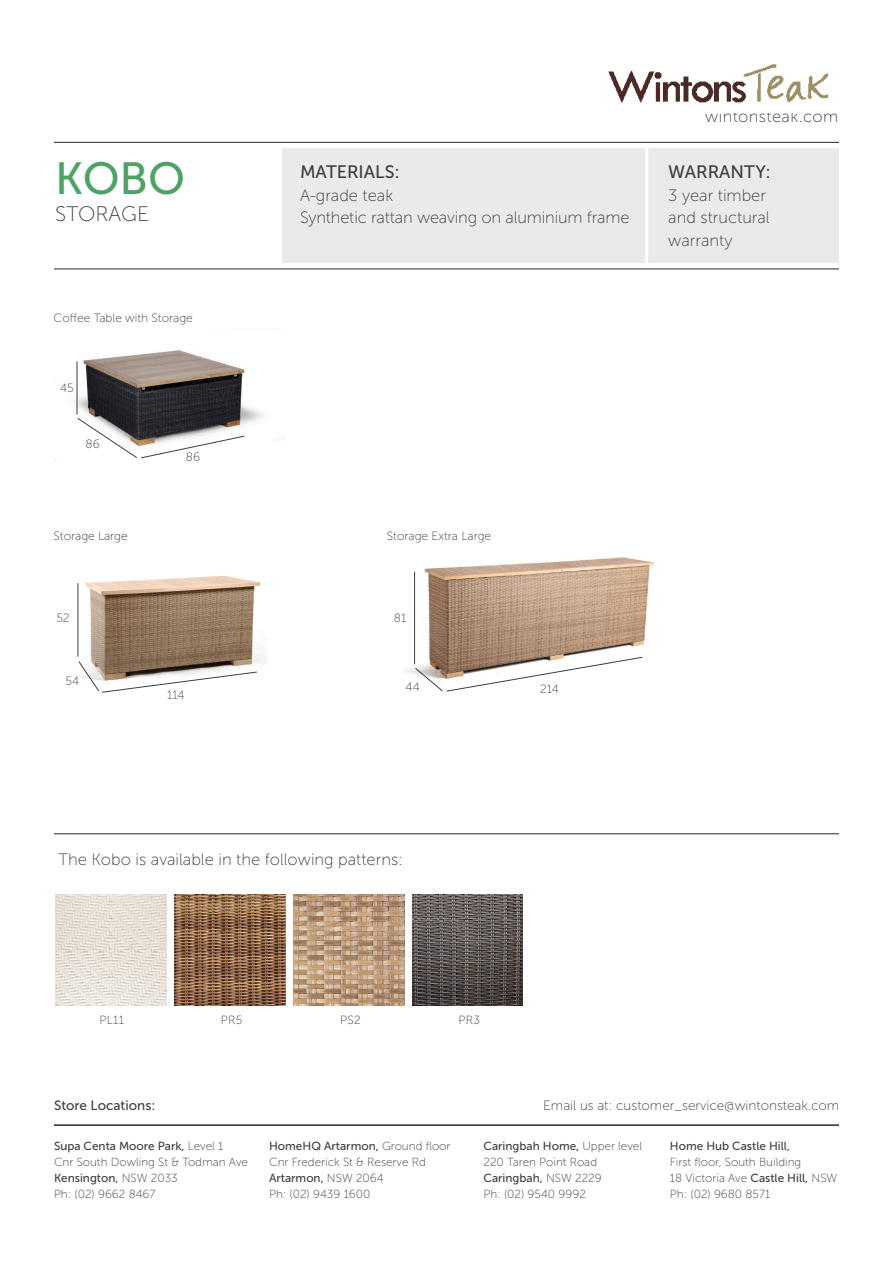
<style>
.page{position:relative;width:893px;height:1263px;background:#fff}
.page>*{position:absolute;margin:0;border:0;box-sizing:border-box;transform-origin:0 0}
.t1{font:45px "Museo Sans 500";color:#4ea266}
.t2{font:21px "Museo Sans 100";color:#3e3e3f}
.t3{font:18px "Museo Sans 500";color:#3e3e3f}
.t4{font:16.5px/22.5px "Museo Sans 100";color:#3e3e3f}
.t5{font:16.5px "Museo Sans 100";letter-spacing:.025em;color:#3e3e3f}
.t6{font:13.5px "Museo Sans 100";color:#3e3e3f}
.t7{font:13.5px "Museo Sans 500";color:#3e3e3f}
.t8{font:12px "Museo Sans 100";color:#3e3e3f}
.t9{font:11.85px "Museo Sans 100";letter-spacing:.025em;color:#3e3e3f}
.t10{font:11.7px/15.9px "Museo Sans 100";color:#3e3e3f}
.t11{font:11.7px "Museo Sans 500";color:#3e3e3f}
.s1{font-family:"Museo Sans 100"}
.s2{font-family:"Museo Sans 500"}
</style>
<div class="page">
<div style="left:340px;top:148px;width:498px;height:115px;background:#e9eaeb"></div>
<hr style="left:645px;top:148px;width:3px;height:115px;background:#fff">
<img style="left:608px;top:64px;width:221px;height:39px">
<hr style="left:54px;top:1125px;width:785px;height:1px;background:#3e3e3f">
<div style="left:283px;top:148px;width:225px;height:114px;background:#e9eaeb"></div>
<img style="left:75px;top:350px;width:188px;height:74px">
<img style="left:77px;top:575px;width:188px;height:88px">
<img style="left:405px;top:557px;width:249px;height:117px">
<hr style="left:77px;top:361px;width:1px;height:54px;background:#3e3e3f">
<hr style="left:78px;top:583px;width:1px;height:74px;background:#3e3e3f">
<hr style="left:414px;top:572px;width:1px;height:92px;background:#3e3e3f">
<svg style="left:77px;top:417px;width:168px;height:42px"></svg>
<svg style="left:78px;top:661px;width:180px;height:32px"></svg>
<svg style="left:414px;top:656px;width:229px;height:36px"></svg>
<hr style="left:54px;top:833px;width:785px;height:1px;background:#3e3e3f">
<img style="left:56px;top:895px;width:111px;height:110px">
<img style="left:412px;top:895px;width:111px;height:110px">
<img style="left:175px;top:895px;width:110px;height:110px">
<img style="left:293px;top:895px;width:111px;height:110px">
<hr style="left:54px;top:142px;width:785px;height:1px;background:#3e3e3f">
<hr style="left:54px;top:268px;width:785px;height:1px;background:#3e3e3f">
<p class="t1" style="left:55px;top:154px;width:131px">KOBO</p>
<p class="t2" style="left:55px;top:203px;width:95px">STORAGE</p>
<p class="t8" style="left:54px;top:311px;width:141px">Coffee Table with Storage</p>
<p class="t8" style="left:60px;top:381px;width:15px">45</p>
<p class="t8" style="left:86px;top:437px;width:16px">86</p>
<p class="t8" style="left:54px;top:530px;width:76px">Storage Large</p>
<p class="t8" style="left:186px;top:451px;width:16px">86</p>
<p class="t3" style="left:300px;top:162px;width:101px">MATERIALS:</p>
<p class="t4" style="left:300px;top:184px;width:331px">A-grade teak<br>Synthetic rattan weaving on aluminium frame</p>
<p class="t8" style="left:387px;top:530px;width:106px">Storage Extra Large</p>
<p class="t8" style="left:56px;top:612px;width:15px">52</p>
<p class="t8" style="left:394px;top:612px;width:14px">81</p>
<p class="t8" style="left:65px;top:675px;width:15px">54</p>
<p class="t8" style="left:167px;top:688px;width:19px">114</p>
<p class="t8" style="left:406px;top:680px;width:16px">44</p>
<p class="t8" style="left:540px;top:682px;width:20px">214</p>
<h3 class="t5" style="left:705px;top:107px;width:135px">wintonsteak.com</h3>
<p class="t3" style="left:668px;top:162px;width:104px">WARRANTY:</p>
<p class="t4" style="left:668px;top:184px;width:103px">3 year timber and structural warranty</p>
<p class="t4" style="left:59px;top:848px;width:346px">The Kobo is available in the following patterns:</p>
<p class="t9" style="left:100px;top:1014px;width:26px">PL11</p>
<p class="t9" style="left:221px;top:1014px;width:23px">PR5</p>
<p class="t9" style="left:340px;top:1014px;width:22px">PS2</p>
<p class="t9" style="left:458px;top:1014px;width:23px">PR3</p>
<p class="t7" style="left:54px;top:1098px;width:103px">Store Locations:</p>
<p class="t6" style="left:543px;top:1098px;width:298px">Email us at: customer_service@wintonsteak.com</p>
<p class="t11" style="left:269px;top:1140px;width:183px">HomeHQ Artarmon, <span class="s1">Ground floor</span></p>
<p class="t10" style="left:269px;top:1154px;width:158px">Cnr Frederick St &amp; Reserve Rd</p>
<p class="t11" style="left:269px;top:1172px;width:116px">Artarmon, <span class="s1">NSW 2064</span></p>
<p class="t10" style="left:269px;top:1186px;width:103px">Ph: (02) 9439 1600</p>
<p class="t11" style="left:54px;top:1140px;width:171px">Supa Centa Moore Park, <span class="s1">Level 1</span></p>
<p class="t10" style="left:54px;top:1154px;width:195px">Cnr South Dowling St &amp; Todman Ave</p>
<p class="t11" style="left:54px;top:1172px;width:125px">Kensington, <span class="s1">NSW 2033</span></p>
<p class="t10" style="left:54px;top:1186px;width:103px">Ph: (02) 9662 8467</p>
<p class="t11" style="left:484px;top:1140px;width:160px">Caringbah Home, <span class="s1">Upper level</span></p>
<p class="t10" style="left:484px;top:1154px;width:115px">220 Taren Point Road</p>
<p class="t11" style="left:484px;top:1172px;width:120px">Caringbah, <span class="s1">NSW 2229</span></p>
<p class="t10" style="left:484px;top:1186px;width:104px">Ph: (02) 9540 9992</p>
<p class="t11" style="left:670px;top:1140px;width:122px">Home Hub Castle Hill,</p>
<p class="t10" style="left:670px;top:1154px;width:169px">First floor, South Building<br>18 Victoria Ave <span class="s2">Castle Hill,</span> NSW<br>Ph: (02) 9680 8571</p>
</div>
